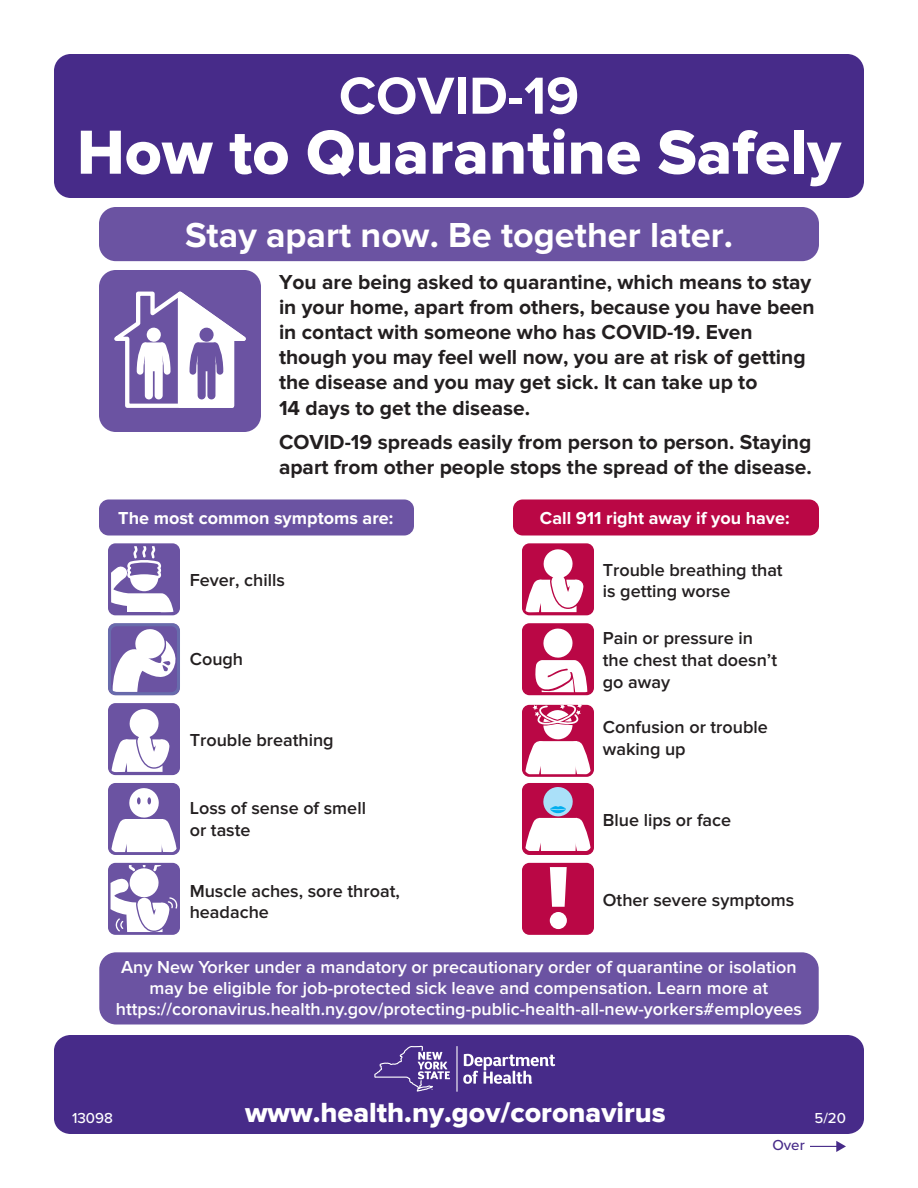
<style>
.page{position:relative;width:918px;height:1188px;background:#fff}
.page>*{position:absolute;margin:0;border:0;box-sizing:border-box;transform-origin:0 0}
.t1{font:64.5px "Proxima Nova Extrabld";color:#fff}
.t2{font:700 54px "Proxima Nova";color:#fff}
.t3{font:700 36px "Proxima Nova";color:#fff}
.t4{font:28.65px "Proxima Nova Extrabld";color:#fff}
.t5{font:700 21px/25.2px "Proxima Nova";color:#231f20}
.t6{font:600 18px/21.6px "Proxima Nova";color:#231f20}
.t7{font:600 18px/21px "Proxima Nova";color:#fff;text-align:center}
.t8{font:700 18px "Proxima Nova";color:#fff}
.t9{font:500 15px "Proxima Nova";color:#fff}
.t10{font:500 15px "Proxima Nova";color:#472b89}
</style>
<div class="page">
<div style="left:99px;top:207px;width:720px;height:54px;background:#6b53a2;border-radius:17px"></div>
<div style="left:54px;top:54px;width:810px;height:144px;background:#472b89;border-radius:17px"></div>
<div style="left:54px;top:1035px;width:810px;height:99px;background:#472b89;border-radius:16px"></div>
<div style="left:99px;top:952px;width:720px;height:72px;background:#6b53a2;border-radius:17px"></div>
<div style="left:99px;top:500px;width:315px;height:36px;background:#6b53a2;border-radius:10px"></div>
<div style="left:513px;top:500px;width:306px;height:36px;background:#ba0745;border-radius:10px"></div>
<hr style="left:456px;top:1046px;width:2px;height:46px;background:#fff">
<div style="left:99px;top:270px;width:162px;height:162px;background:#6b53a2;border-radius:17px"></div>
<svg style="left:114px;top:291px;width:132px;height:117px"></svg>
<div style="left:522px;top:863px;width:72px;height:72px;background:#ba0745;border-radius:7px"></div>
<svg style="left:550px;top:867px;width:17px;height:40px"></svg>
<div style="left:550px;top:912px;width:17px;height:17px;background:#fff;border-radius:50%"></div>
<div style="left:108px;top:623px;width:72px;height:72px;background:#6b53a2;border-radius:7px"></div>
<svg style="left:113px;top:629px;width:67px;height:62px"></svg>
<div style="left:108px;top:623px;width:72px;height:72px;border:3px solid #6685b8;border-radius:7px"></div>
<div style="left:108px;top:703px;width:72px;height:72px;background:#6b53a2;border-radius:7px"></div>
<svg style="left:112px;top:709px;width:58px;height:63px"></svg>
<div style="left:108px;top:543px;width:72px;height:72px;background:#6b53a2;border-radius:7px"></div>
<svg style="left:111px;top:546px;width:62px;height:66px"></svg>
<div style="left:108px;top:783px;width:72px;height:72px;background:#6b53a2;border-radius:7px"></div>
<svg style="left:111px;top:788px;width:66px;height:64px"></svg>
<div style="left:522px;top:543px;width:72px;height:72px;background:#ba0745;border-radius:7px"></div>
<svg style="left:526px;top:549px;width:58px;height:63px"></svg>
<div style="left:522px;top:783px;width:72px;height:72px;background:#ba0745;border-radius:7px"></div>
<svg style="left:525px;top:787px;width:66px;height:64px"></svg>
<div style="left:522px;top:705px;width:72px;height:72px;background:linear-gradient(to bottom,#ba0745,#bb0a47);border-radius:7px"></div>
<svg style="left:525px;top:704px;width:66px;height:70px"></svg>
<div style="left:522px;top:623px;width:72px;height:72px;background:#ba0745;border-radius:7px"></div>
<svg style="left:535px;top:628px;width:52px;height:64px"></svg>
<div style="left:108px;top:863px;width:72px;height:72px;background:#6b53a2;border-radius:7px"></div>
<svg style="left:111px;top:865px;width:67px;height:67px"></svg>
<svg style="left:463px;top:1054px;width:92px;height:30px"></svg>
<svg style="left:374px;top:1046px;width:76px;height:46px"></svg>
<svg style="left:810px;top:1141px;width:36px;height:11px"></svg>
<h1 class="t2" style="left:339px;top:65px;width:242px">COVID-19</h1>
<p class="t1" style="left:77px;top:123px;width:766px">How to Quarantine Safely</p>
<h1 class="t3" style="left:185px;top:214px;width:549px">Stay apart now. Be together later.</h1>
<p class="t5" style="left:279px;top:269px;width:537px">You are being asked to quarantine, which means to stay in your home, apart from others, because you have been in contact with someone who has COVID-19. Even though you may feel well now, you are at risk of getting the disease and you may get sick. It can take up to<br>14 days to get the disease.</p>
<p class="t5" style="left:279px;top:430px;width:534px">COVID-19 spreads easily from person to person. Staying apart from other people stops the spread of the disease.</p>
<p class="t8" style="left:118px;top:508px;width:277px">The most common symptoms are:</p>
<p class="t8" style="left:540px;top:508px;width:251px">Call 911 right away if you have:</p>
<p class="t6" style="left:603px;top:559px;width:181px">Trouble breathing that</p>
<p class="t6" style="left:190px;top:570px;width:97px">Fever, chills</p>
<p class="t6" style="left:603px;top:581px;width:129px">is getting worse</p>
<p class="t6" style="left:603px;top:628px;width:152px">Pain or pressure in</p>
<p class="t6" style="left:190px;top:648px;width:55px">Cough</p>
<p class="t6" style="left:603px;top:649px;width:176px">the chest that doesn’t go away</p>
<p class="t6" style="left:603px;top:717px;width:167px">Confusion or trouble</p>
<p class="t6" style="left:190px;top:730px;width:145px">Trouble breathing</p>
<p class="t6" style="left:603px;top:738px;width:84px">waking up</p>
<p class="t6" style="left:190px;top:798px;width:178px">Loss of sense of smell</p>
<p class="t6" style="left:190px;top:820px;width:62px">or taste</p>
<p class="t6" style="left:190px;top:880px;width:212px">Muscle aches, sore throat,</p>
<p class="t6" style="left:190px;top:902px;width:81px">headache</p>
<p class="t6" style="left:603px;top:809px;width:130px">Blue lips or face</p>
<p class="t6" style="left:603px;top:889px;width:193px">Other severe symptoms</p>
<p class="t7" style="left:116px;top:957px;width:688px">Any New Yorker under a mandatory or precautionary order of quarantine or isolation may be eligible for job-protected sick leave and compensation. Learn more at https://coronavirus.health.ny.gov/protecting-public-health-all-new-yorkers#employees</p>
<h2 class="t9" style="left:72px;top:1107px;width:42px">13098</h2>
<h2 class="t4" style="left:245px;top:1099px;width:422px">www.health.ny.gov/coronavirus</h2>
<h2 class="t9" style="left:814px;top:1107px;width:33px">5/20</h2>
<p class="t10" style="left:772px;top:1134px;width:34px">Over</p>
</div>
